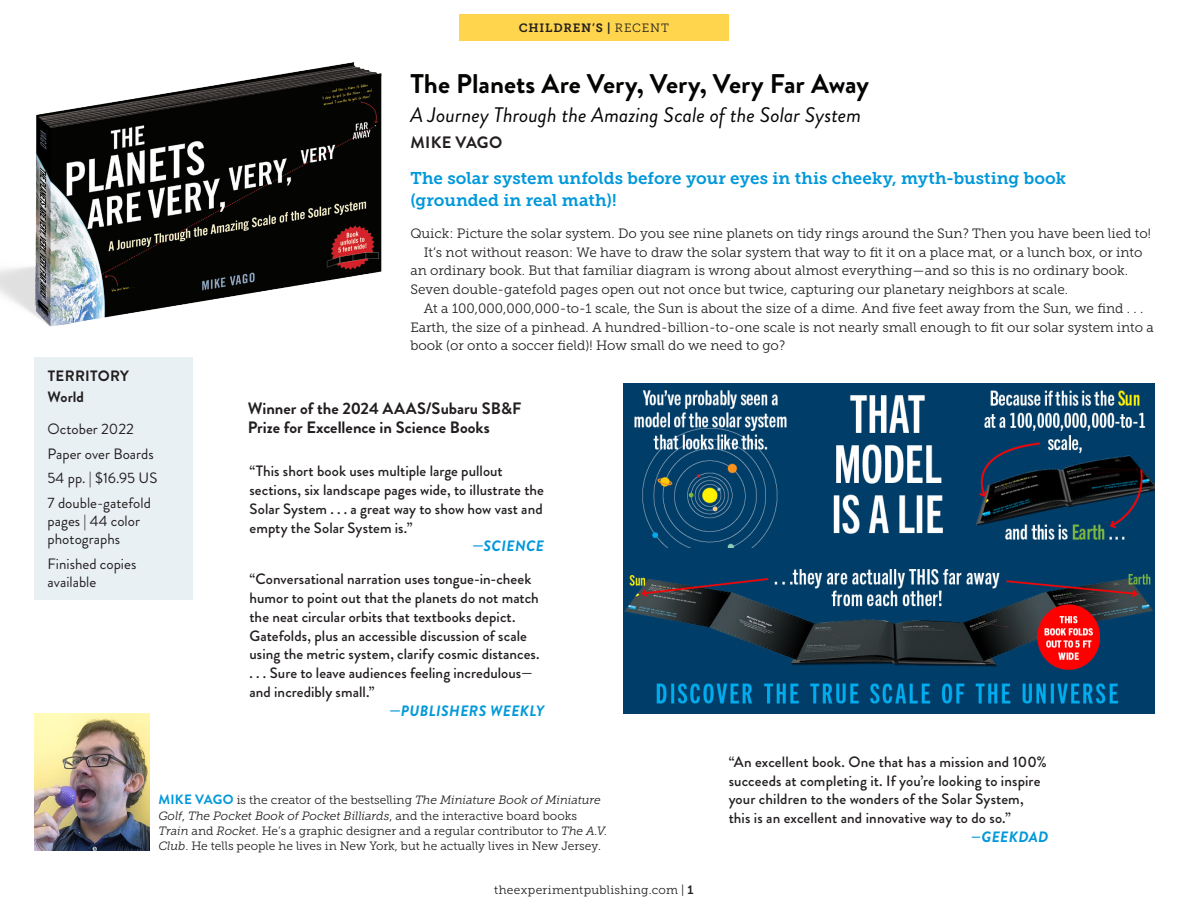
<style>
.page{position:relative;width:1188px;height:918px;background:#fff}
.page>*{position:absolute;margin:0;border:0;box-sizing:border-box;transform-origin:0 0}
.Author{font:700 27px "Brandon Grotesque";color:#040503}
.Author-2{font:italic 21px "Brandon Grotesque";color:#040503}
.Headnote{font:16.95px/21.9px "Museo Slab 700";letter-spacing:.005em;color:#0098da}
.Author-3{font:700 16.5px/18.9px "Brandon Grotesque";color:#231f20}
.t1{font:500 15px/18.9px "Brandon Grotesque";letter-spacing:.005em;color:#231f20}
.Specs{font:15px/18px "Brandon Grotesque";color:#231f20}
.Quote_att{font:italic 700 15px "Brandon Grotesque";letter-spacing:.025em;color:#0098da}
.Rights_info{font:700 15px/21px "Brandon Grotesque";letter-spacing:.015em;color:#231f20}
.SYN{font:13.5px/18.8px "Museo Slab 300";color:#231f20}
.SYN1{font:13.5px "Museo Slab 300";color:#231f20}
.Bio{font:12px/15.5px "Museo Slab 300";color:#231f20}
.Folio{font:12px "Museo Slab 300";letter-spacing:.025em;color:#231f20}
.Folio-2{font:12px "Museo Slab 700";letter-spacing:.06em;color:#231f20}
.s1{font-family:"Museo Slab 300"}
.s2{font-style:normal}
.s3{font-family:"Brandon Grotesque";font-weight:700;font-size:13.5px;color:#0098da}
.s4{font-style:italic}
.s5{font-family:"Museo Slab 700"}
.s6{font-size:14.25px}
</style>
<div class="page">
<div style="left:459px;top:14px;width:270px;height:27px;background:#fed54d"></div>
<div style="left:34px;top:357px;width:158px;height:243px;background:#e9f0f4"></div>
<img style="left:0;top:62px;width:382px;height:265px">
<img style="left:34px;top:714px;width:115px;height:136px">
<img style="left:623px;top:384px;width:531px;height:329px">
<p class="Rights_info" style="left:48px;top:366px;width:83px">TERRITORY<br>World</p>
<p class="Specs" style="left:48px;top:420px;width:88px">October 2022</p>
<p class="Specs" style="left:48px;top:445px;width:108px">Paper over Boards</p>
<p class="Specs" style="left:48px;top:470px;width:111px">54 pp. | $16.95 US</p>
<p class="Specs" style="left:48px;top:494px;width:105px">7 double-gatefold pages | 44 color photographs</p>
<p class="Specs" style="left:48px;top:555px;width:90px">Finished copies available</p>
<p class="Folio-2" style="left:519px;top:21px;width:152px">CHILDREN’S | <span class="s1">RECENT</span></p>
<p class="Author" style="left:410px;top:65px;width:460px">The Planets Are Very, Very, Very Far Away</p>
<p class="Author-2" style="left:410px;top:100px;width:452px">A Journey Through the Amazing Scale of the Solar System</p>
<p class="Author-3" style="left:411px;top:133px;width:93px">MIKE VAGO</p>
<p class="Headnote" style="left:410px;top:167px;width:657px">The solar system unfolds before your eyes in this cheeky, myth-busting book (grounded in real math)!</p>
<p class="SYN1" style="left:410px;top:226px;width:742px">Quick: Picture the solar system. Do you see nine planets on tidy rings around the Sun? Then you have been lied to!</p>
<p class="SYN" style="left:410px;top:243px;width:734px;text-indent:14px">It’s not without reason: We have to draw the solar system that way to fit it on a place mat, or a lunch box, or into an ordinary book. But that familiar diagram is wrong about almost everything—and so this is no ordinary book.<br>Seven double-gatefold pages open out not once but twice, capturing our planetary neighbors at scale.</p>
<p class="SYN" style="left:410px;top:299px;width:745px;text-indent:14px">At a 100,000,000,000-to-1 scale, the Sun is about the size of a dime. And five feet away from the Sun, we find . . .<br>Earth, the size of a pinhead. A hundred-billion-to-one scale is not nearly small enough to fit our solar system into a book (or onto a soccer field)! How small do we need to go?</p>
<p class="Author-3" style="left:248px;top:400px;width:275px">Winner of the 2024 AAAS/Subaru SB&amp;F<br>Prize for Excellence in Science Books</p>
<p class="t1" style="left:250px;top:461px;width:296px">“This short book uses multiple large pullout sections, six landscape pages wide, to illustrate the Solar System . . . a great way to show how vast and empty the Solar System is.”</p>
<p class="Quote_att" style="left:473px;top:536px;width:73px"><span class="s2">—</span>SCIENCE</p>
<p class="t1" style="left:250px;top:569px;width:292px">“Conversational narration uses tongue-in-cheek humor to point out that the planets do not match the neat circular orbits that textbooks depict.<br>Gatefolds, plus an accessible discussion of scale using the metric system, clarify cosmic distances. . . . Sure to leave audiences feeling incredulous— and incredibly small.”</p>
<p class="Quote_att" style="left:389px;top:700px;width:156px"><span class="s2">—</span>PUBLISHERS WEEKLY</p>
<p class="Bio" style="left:158px;top:792px;width:451px"><span class="s3">MIKE VAGO</span> is the creator of the bestselling <span class="s4">The Miniature Book of Miniature Golf</span>, <span class="s4">The Pocket Book of Pocket Billiards</span>, and the interactive board books <span class="s4">Train</span> and <span class="s4">Rocket</span>. He’s a graphic designer and a regular contributor to <span class="s4">The A.V.<br>Club</span>. He tells people he lives in New York, but he actually lives in New Jersey.</p>
<p class="Folio" style="left:494px;top:883px;width:201px">theexperimentpublishing.com | <span class="s5">1</span></p>
<p class="t1" style="left:729px;top:752px;width:320px">“An excellent book. One that has a mission and 100% succeeds at completing it. If you’re looking to inspire your children to the wonders of the Solar System, this is an excellent and innovative way to do so.”</p>
<p class="Quote_att" style="left:971px;top:826px;width:79px"><span class="s6">—</span>GEEKDAD</p>
</div>
